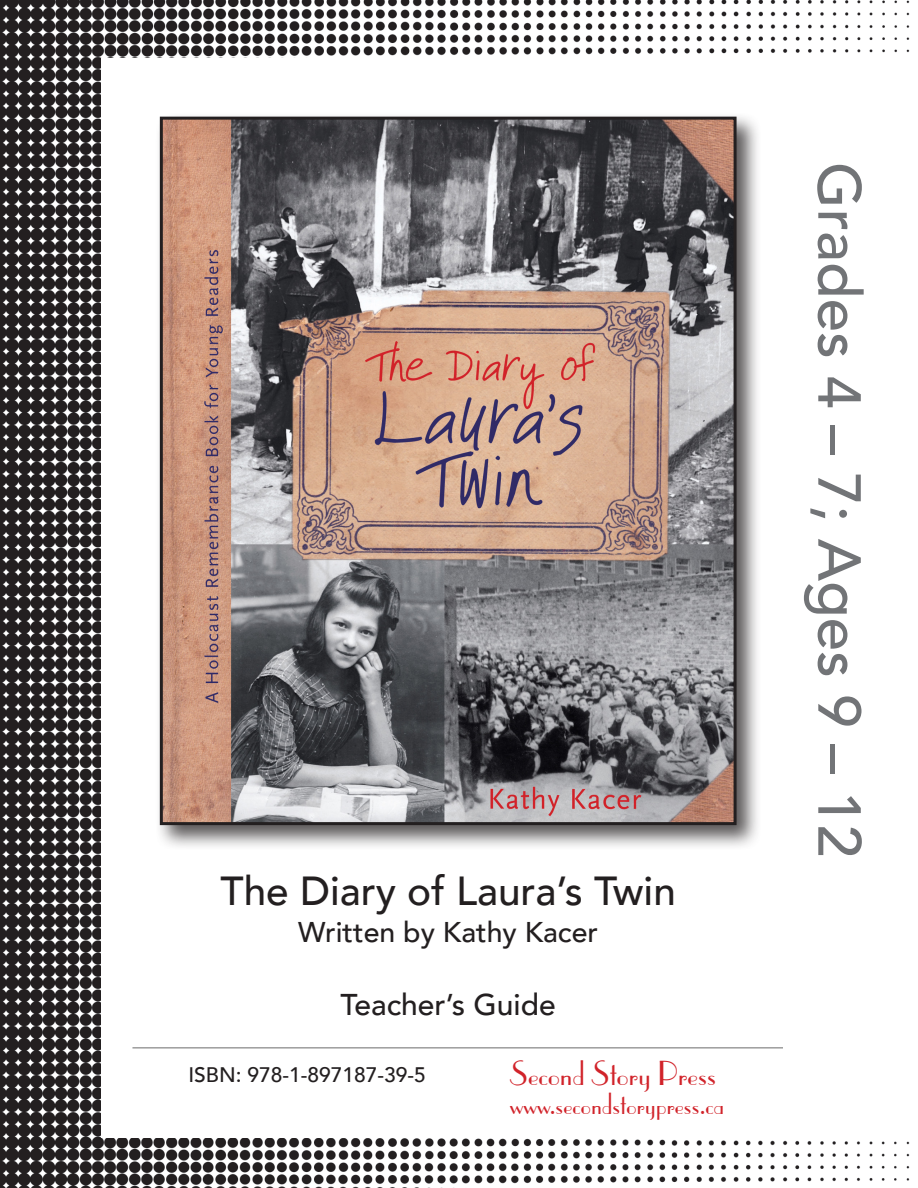
<style>
.page{position:relative;width:918px;height:1188px;background:#fff}
.page>*{position:absolute;margin:0;border:0;box-sizing:border-box;transform-origin:0 0}
.t1{font:500 60px "Avenir";color:#727477}
.t2{font:500 40.5px "Avenir";color:#231f20}
.t3{font:33px "Parisian";color:#d1232a}
.Subhead{font:500 30px "Avenir";color:#231f20}
.t4{font:28.5px "Parisian";color:#d1232a}
.t5{font:500 28.5px "Avenir";color:#231f20}
.Subhead-2{font:500 21px "Avenir";color:#231f20}
</style>
<div class="page">
<img style="left:0;top:0;width:910px;height:1188px">
<div style="left:102px;top:58px;width:816px;height:1080px;background:#fff"></div>
<div style="left:155px;top:112px;width:607px;height:739px;background:#231f20;opacity:.75"></div>
<img style="left:164px;top:121px;width:569px;height:700px">
<div style="left:160px;top:117px;width:577px;height:708px;border:3px solid #231f20"></div>
<hr style="left:132px;top:1047px;width:651px;height:2px;background:#9c9c9c">
<p class="t2" style="left:221px;top:855px;width:457px">The Diary of Laura’s Twin</p>
<p class="t5" style="left:298px;top:907px;width:301px">Written by Kathy Kacer</p>
<p class="Subhead" style="left:341px;top:979px;width:217px">Teacher’s Guide</p>
<p class="Subhead-2" style="left:188px;top:1056px;width:239px">ISBN: 978-1-897187-39-5</p>
<p class="t3" style="left:510px;top:1055px;width:208px">Second Story Press</p>
<p class="t4" style="left:510px;top:1088px;width:216px">www.secondstorypress.ca</p>
<p class="t1" style="left:891px;top:162px;width:697px;rotate:90deg">Grades 4 – 7; Ages 9 – 12</p>
</div>
